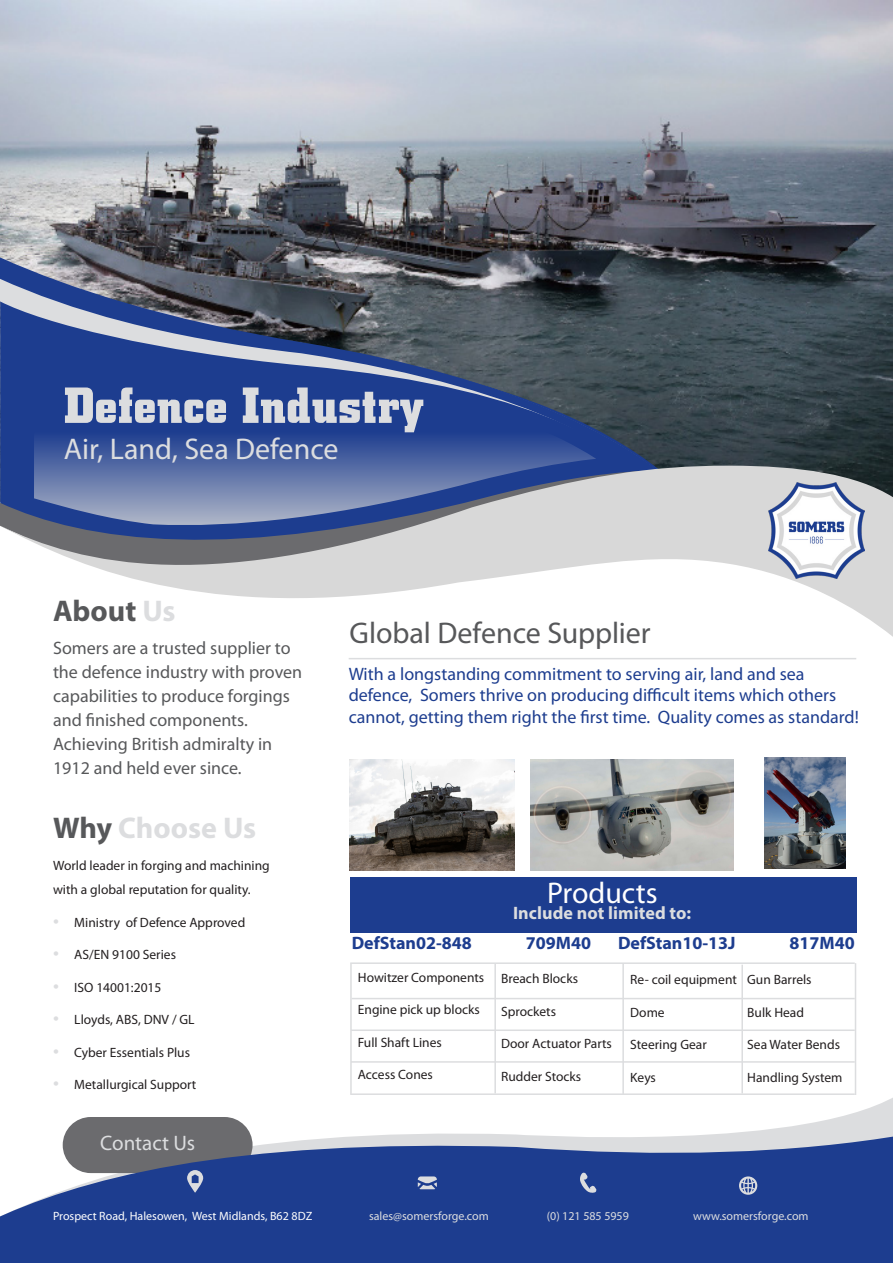
<style>
.page{position:relative;width:893px;height:1263px;background:#fff}
.page>*{position:absolute;margin:0;border:0;box-sizing:border-box;transform-origin:0 0}
.headline{font:700 51px "Square Slabserif 711 BT";color:#dcdddf}
.body_text{font:30px "Myriad Pro";letter-spacing:-.005em;color:#57585a}
.headline-2{font:30px "Myriad Pro";color:#dcdddf}
.body_text-2{font:700 30px "Myriad Pro";color:#dcdddf}
.body_text-3{font:30px "Myriad Pro";color:#fff}
.body_text-4{font:700 30px "Myriad Pro";color:#57585a}
.body_text-5{font:21px "Myriad Pro";color:#dcdddf}
.t1{font:18px/21.6px "Myriad Pro";color:#1d3d8f}
.body_text-6{font:18px/24px "Myriad Pro";color:#57585a}
.t2{font:700 18px "Myriad Pro";color:#1d3d8f}
.body_text-7{font:700 18px "Myriad Pro";letter-spacing:.005em;color:#dcdddf}
.body_text-8{font:13.5px/24px "Myriad Pro";color:#231f20}
.contact_info{font:12px "Myriad Pro";color:#dcdddf}
.contact_info-2{font:12px "Myriad Pro";color:#fff}
.s1{color:#dcdddf}
.s2{color:#57585a}
.s3{font-size:21px;color:#dcdddf}
</style>
<div class="page">
<img style="left:0;top:0;width:893px;height:436px">
<div style="left:350px;top:877px;width:506px;height:56px;background:#1d3d8f"></div>
<svg style="left:0;top:257px;width:681px;height:179px;background:#4e5868"></svg>
<svg style="left:0;top:436px;width:893px;height:30px;background:#2a3b51"></svg>
<svg style="left:0;top:466px;width:893px;height:171px"></svg>
<svg style="left:34px;top:320px;width:562px;height:207px;background:#495f94"></svg>
<svg style="left:65px;top:1098px;width:828px;height:36px"></svg>
<div style="left:63px;top:1117px;width:190px;height:56px;background:#6b6b6e;border-radius:28px"></div>
<svg style="left:0;top:1134px;width:893px;height:129px;background:#3b5599"></svg>
<svg style="left:187px;top:1170px;width:16px;height:23px"></svg>
<svg style="left:580px;top:1172px;width:17px;height:21px"></svg>
<svg style="left:418px;top:1176px;width:19px;height:13px"></svg>
<svg style="left:739px;top:1176px;width:18px;height:19px"></svg>
<img style="left:769px;top:482px;width:96px;height:96px">
<hr style="left:352px;top:998px;width:503px;height:1px;background:#dcdddf">
<hr style="left:622px;top:963px;width:2px;height:131px;background:#dcdddf">
<hr style="left:351px;top:1029px;width:504px;height:2px;background:#dcdddf">
<hr style="left:351px;top:1061px;width:504px;height:2px;background:#dcdddf">
<hr style="left:741px;top:965px;width:2px;height:128px;background:#dcdddf">
<hr style="left:350px;top:963px;width:2px;height:131px;background:#dcdddf">
<hr style="left:855px;top:963px;width:1px;height:132px;background:#dcdddf">
<img style="left:349px;top:759px;width:165px;height:112px">
<img style="left:764px;top:757px;width:81px;height:112px">
<img style="left:530px;top:760px;width:204px;height:111px">
<hr style="left:349px;top:658px;width:507px;height:1px;background:#dcdddf">
<hr style="left:494px;top:964px;width:2px;height:129px;background:#dcdddf">
<hr style="left:350px;top:1093px;width:505px;height:2px;background:#dcdddf">
<hr style="left:350px;top:962px;width:505px;height:2px;background:#dcdddf">
<p class="headline" style="left:64px;top:374px;width:362px">Defence Industry</p>
<p class="headline-2" style="left:64px;top:430px;width:276px">Air, Land, Sea Defence</p>
<p class="body_text-4" style="left:53px;top:592px;width:124px">About <span class="s1">Us</span></p>
<p class="body_text-6" style="left:53px;top:635px;width:251px">Somers are a trusted supplier to the defence industry with proven capabilities to produce forgings and finished components.<br>Achieving British admiralty in<br>1912 and held ever since.</p>
<p class="body_text-2" style="left:53px;top:808px;width:205px"><span class="s2">Why</span> Choose Us</p>
<p class="body_text-8" style="left:53px;top:854px;width:218px">World leader in forging and machining with a global reputation for quality.</p>
<p class="body_text-8" style="left:53px;top:910px;width:194px"><span class="s3">•</span> Ministry of Defence Approved</p>
<p class="body_text-8" style="left:53px;top:943px;width:124px"><span class="s3">•</span> AS/EN 9100 Series</p>
<p class="body_text-8" style="left:53px;top:975px;width:110px"><span class="s3">•</span> ISO 14001:2015</p>
<p class="body_text-8" style="left:53px;top:1008px;width:143px"><span class="s3">•</span> Lloyds, ABS, DNV / GL</p>
<p class="body_text-8" style="left:53px;top:1040px;width:139px"><span class="s3">•</span> Cyber Essentials Plus</p>
<p class="body_text-8" style="left:53px;top:1073px;width:145px"><span class="s3">•</span> Metallurgical Support</p>
<p class="body_text-5" style="left:100px;top:1130px;width:96px">Contact Us</p>
<p class="contact_info-2" style="left:53px;top:1209px;width:261px">Prospect Road, Halesowen, West Midlands, B62 8DZ</p>
<p class="body_text" style="left:350px;top:614px;width:302px">Global Defence Supplier</p>
<p class="t1" style="left:349px;top:662px;width:512px">With a longstanding commitment to serving air, land and sea defence, Somers thrive on producing difficult items which others cannot, getting them right the first time. Quality comes as standard!</p>
<p class="body_text-3" style="left:547px;top:874px;width:112px">Products</p>
<p class="body_text-7" style="left:513px;top:901px;width:180px">Include not limited to:</p>
<p class="t2" style="left:352px;top:931px;width:122px">DefStan02-848</p>
<p class="t2" style="left:526px;top:931px;width:67px">709M40</p>
<p class="t2" style="left:618px;top:931px;width:119px">DefStan10-13J</p>
<p class="t2" style="left:790px;top:931px;width:67px">817M40</p>
<p class="body_text-8" style="left:358px;top:965px;width:128px">Howitzer Components</p>
<p class="body_text-8" style="left:358px;top:997px;width:123px">Engine pick up blocks</p>
<p class="body_text-8" style="left:358px;top:1030px;width:85px">Full Shaft Lines</p>
<p class="body_text-8" style="left:358px;top:1062px;width:77px">Access Cones</p>
<p class="body_text-8" style="left:501px;top:966px;width:78px">Breach Blocks</p>
<p class="body_text-8" style="left:501px;top:999px;width:56px">Sprockets</p>
<p class="body_text-8" style="left:501px;top:1031px;width:112px">Door Actuator Parts</p>
<p class="body_text-8" style="left:501px;top:1064px;width:82px">Rudder Stocks</p>
<p class="body_text-8" style="left:630px;top:967px;width:108px">Re- coil equipment</p>
<p class="body_text-8" style="left:630px;top:1000px;width:36px">Dome</p>
<p class="body_text-8" style="left:630px;top:1032px;width:78px">Steering Gear</p>
<p class="body_text-8" style="left:630px;top:1065px;width:27px">Keys</p>
<p class="body_text-8" style="left:747px;top:967px;width:66px">Gun Barrels</p>
<p class="body_text-8" style="left:747px;top:1000px;width:58px">Bulk Head</p>
<p class="body_text-8" style="left:747px;top:1032px;width:94px">Sea Water Bends</p>
<p class="body_text-8" style="left:747px;top:1065px;width:97px">Handling System</p>
<p class="contact_info" style="left:369px;top:1209px;width:121px">sales@somersforge.com</p>
<p class="contact_info" style="left:547px;top:1209px;width:84px">(0) 121 585 5959</p>
<p class="contact_info" style="left:693px;top:1209px;width:117px">www.somersforge.com</p>
</div>
